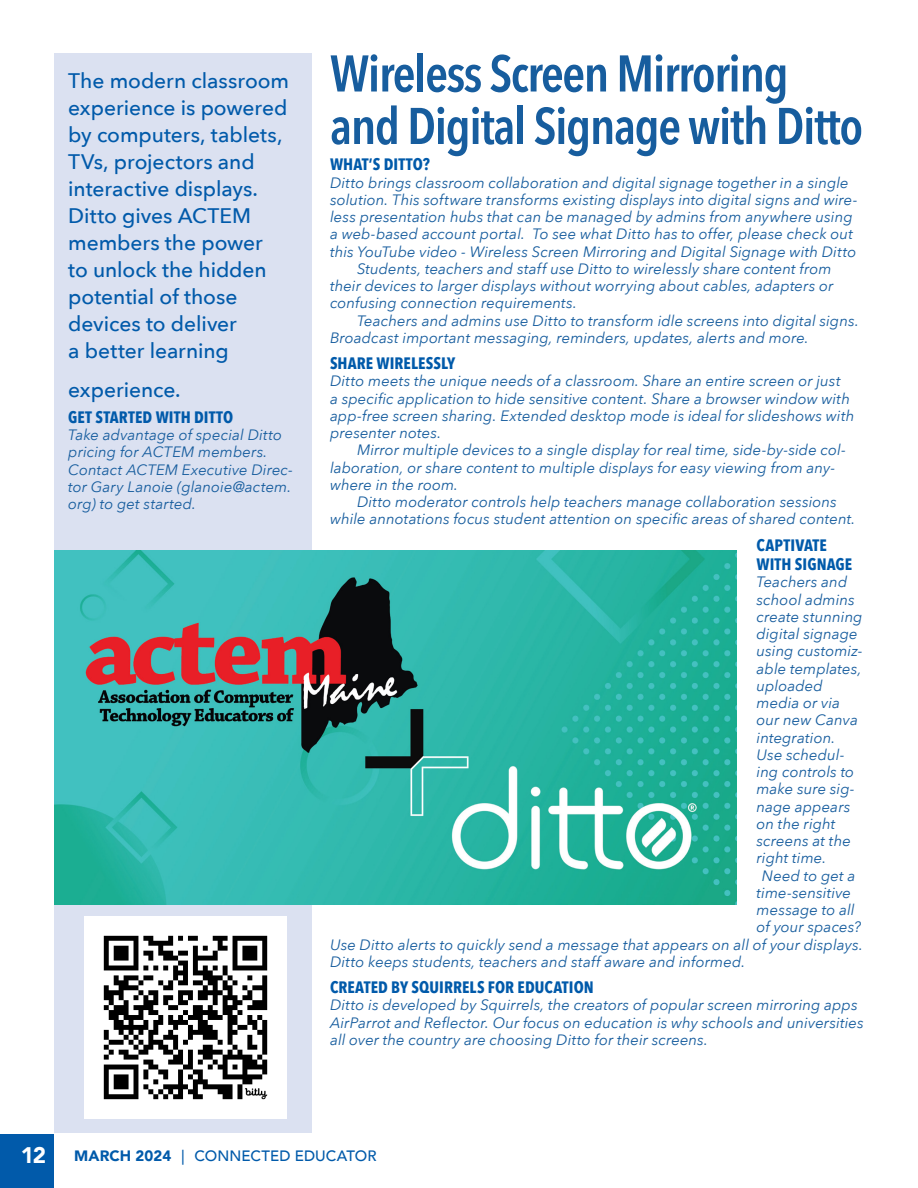
<style>
.page{position:relative;width:918px;height:1188px;background:#fff}
.page>*{position:absolute;margin:0;border:0;box-sizing:border-box;transform-origin:0 0}
.Big_ul_c_Header{font:600 51px/52.5px "Avenir Next Condensed";letter-spacing:-.03em;color:#175d9e}
.NEWbody{font:500 21px/27px "Avenir Next";letter-spacing:-.005em;color:#015aaa}
.AVsubhead{font:700 16.5px/19.5px "Avenir Next Condensed";letter-spacing:.005em;color:#015aaa}
.Byline{font:italic 15px/17.2px "Avenir Next";letter-spacing:.005em;color:#175d9e}
.t1{font:500 15px "Avenir";letter-spacing:.005em;color:#015aaa}
.s1{font-weight:900;font-size:22.5px;color:#fff}
.s2{font-weight:900}
</style>
<div class="page">
<div style="left:0;top:1134px;width:54px;height:54px;background:#015aaa"></div>
<div style="left:55px;top:53px;width:257px;height:1079px;background:#dbe1f1"></div>
<img style="left:54px;top:551px;width:682px;height:353px">
<img style="left:84px;top:917px;width:203px;height:202px">
<p class="NEWbody" style="left:68px;top:66px;width:223px">The modern classroom experience is powered by computers, tablets,<br>TVs, projectors and interactive displays.<br>Ditto gives ACTEM members the power<br>to unlock the hidden potential of those devices to deliver<br>a better learning</p>
<p class="NEWbody" style="left:68px;top:375px;width:114px">experience.</p>
<p class="AVsubhead" style="left:68px;top:407px;width:166px">GET STARTED WITH DITTO</p>
<p class="Byline" style="left:68px;top:426px;width:226px">Take advantage of special Ditto pricing for ACTEM members.<br>Contact ACTEM Executive Direc&shy;tor Gary Lanoie (glanoie@actem. org) to get started.</p>
<p class="Big_ul_c_Header" style="left:330px;top:46px;width:535px">Wireless Screen Mirroring and Digital Signage with Ditto</p>
<p class="AVsubhead" style="left:330px;top:155px;width:101px">WHAT’S DITTO?</p>
<p class="Byline" style="left:330px;top:173px;width:529px">Ditto brings classroom collaboration and digital signage together in a single solution. This software transforms existing displays into digital signs and wire&shy;less presentation hubs that can be managed by admins from anywhere using a web-based account portal. To see what Ditto has to offer, please check out this YouTube video - Wireless Screen Mirroring and Digital Signage with Ditto</p>
<p class="Byline" style="left:330px;top:259px;width:505px;text-align:justify;text-indent:27px">Students, teachers and staff use Ditto to wirelessly share content from their devices to larger displays without worrying about cables, adapters or confusing connection requirements.</p>
<p class="Byline" style="left:330px;top:311px;width:530px;text-indent:27px">Teachers and admins use Ditto to transform idle screens into digital signs.<br>Broadcast important messaging, reminders, updates, alerts and more.</p>
<p class="AVsubhead" style="left:330px;top:353px;width:127px">SHARE WIRELESSLY</p>
<p class="Byline" style="left:330px;top:372px;width:526px">Ditto meets the unique needs of a classroom. Share an entire screen or just<br>a specific application to hide sensitive content. Share a browser window with app-free screen sharing. Extended desktop mode is ideal for slideshows with presenter notes.</p>
<p class="Byline" style="left:330px;top:441px;width:517px;text-indent:27px">Mirror multiple devices to a single display for real time, side-by-side col&shy;laboration, or share content to multiple displays for easy viewing from any&shy;where in the room.</p>
<p class="Byline" style="left:330px;top:492px;width:527px;text-align:center">Ditto moderator controls help teachers manage collaboration sessions<br>while annotations focus student attention on specific areas of shared content.</p>
<p class="AVsubhead" style="left:757px;top:535px;width:97px">CAPTIVATE<br>WITH SIGNAGE</p>
<p class="Byline" style="left:757px;top:573px;width:108px">Teachers and school admins create stunning digital signage using customiz&shy;able templates, uploaded media or via our new Canva integration.<br>Use schedul&shy;ing controls to make sure sig&shy;nage appears on the right screens at the right time.</p>
<p class="Byline" style="left:762px;top:866px;width:95px">Need to get a</p>
<p class="Byline" style="left:757px;top:883px;width:96px">time-sensitive</p>
<p class="Byline" style="left:757px;top:900px;width:100px">message to all</p>
<p class="Byline" style="left:757px;top:918px;width:106px">of your spaces?</p>
<p class="Byline" style="left:330px;top:935px;width:534px">Use Ditto alerts to quickly send a message that appears on all of your displays.</p>
<p class="Byline" style="left:330px;top:952px;width:417px">Ditto keeps students, teachers and staff aware and informed.</p>
<p class="AVsubhead" style="left:330px;top:977px;width:265px">CREATED BY SQUIRRELS FOR EDUCATION</p>
<p class="Byline" style="left:330px;top:996px;width:535px">Ditto is developed by Squirrels, the creators of popular screen mirroring apps<br>AirParrot and Reflector. Our focus on education is why schools and universities all over the country are choosing Ditto for their screens.</p>
<p class="t1" style="left:21px;top:1143px;width:357px"><span class="s1">12</span> <span class="s2">MARCH 2024</span> ︱ CONNECTED EDUCATOR</p>
</div>
